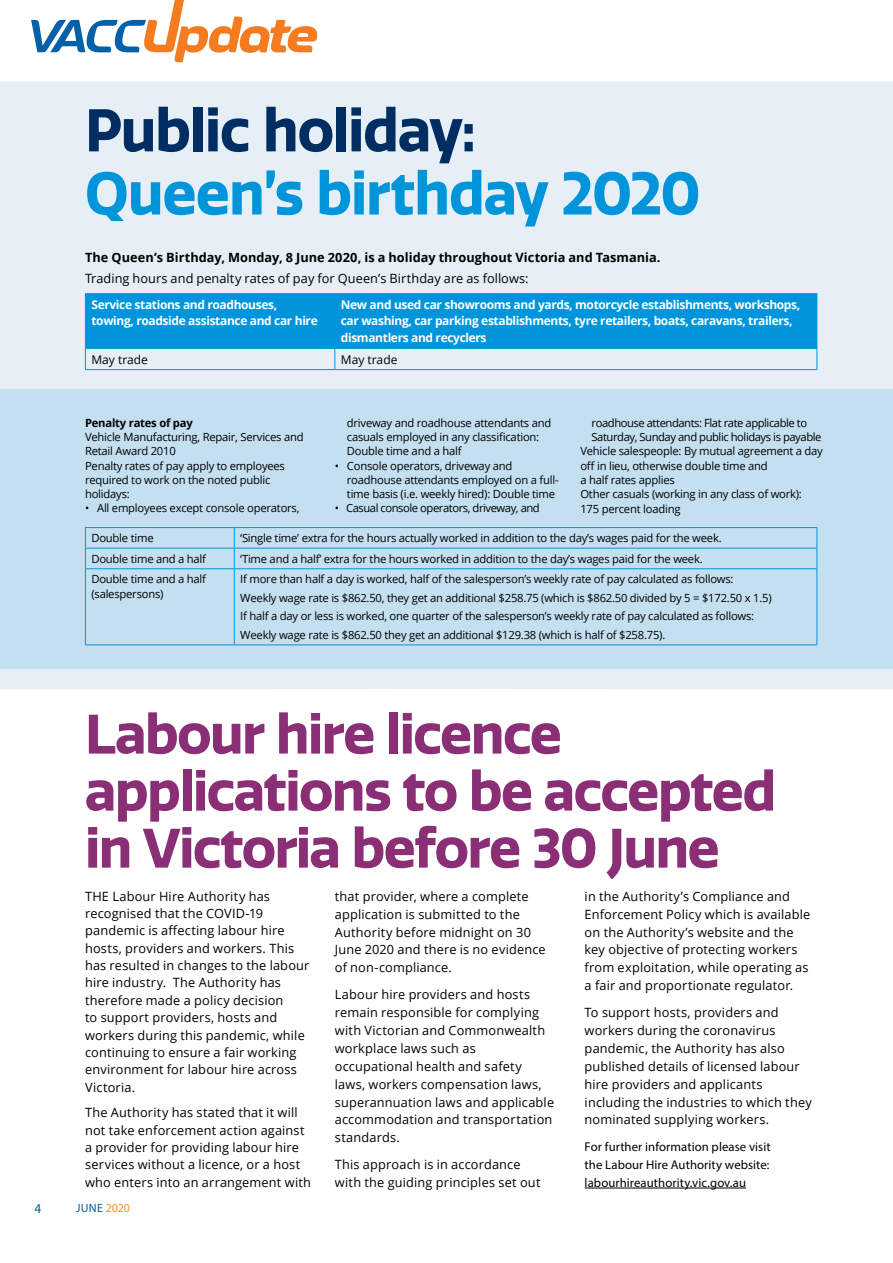
<style>
.page{position:relative;width:893px;height:1263px;background:#fff}
.page>*{position:absolute;margin:0;border:0;box-sizing:border-box;transform-origin:0 0}
.t1{font:700 58.5px "Quatro";letter-spacing:-.02em;color:#0095da}
.t2{font:700 58.5px "Quatro";letter-spacing:-.02em;color:#002d62}
.t3{font:700 54px/57px "Quatro";letter-spacing:-.03em;color:#8a2e75}
.t4{font:13.5px "Myriad Pro";color:#0061a8}
.t5{font:12.75px/18px "Open Sans";letter-spacing:.015em;color:#000}
.t6{font:12.75px/18px "Myriad Pro";letter-spacing:.005em;color:#000;text-align:justify}
.t7{font:700 12.75px "Open Sans";letter-spacing:.005em;color:#000}
.t8{font:700 12px/15.8px "Open Sans";letter-spacing:-.03em;color:#fff}
.t9{font:12px "Open Sans";color:#000}
.t10{font:12px "Myriad Pro";letter-spacing:.015em;color:#0061a8}
.t11{font:11.25px/14.2px "Open Sans";letter-spacing:-.02em;color:#000}
.t12{font:11.25px "Open Sans";letter-spacing:-.04em;color:#000}
.t13{font:700 11.25px "Open Sans";letter-spacing:-.02em;color:#000}
.s1{color:#f7901e}
</style>
<div class="page">
<svg style="left:31px;top:0;width:287px;height:63px"></svg>
<div style="left:0;top:81px;width:893px;height:609px;background:#e6eff6"></div>
<div style="left:0;top:389px;width:893px;height:280px;background:#c3dff0"></div>
<hr style="left:85px;top:293px;width:250px;height:1px;background:#0095da">
<hr style="left:335px;top:293px;width:482px;height:1px;background:#0095da">
<svg style="left:85px;top:294px;width:732px;height:75px;background:#3dace1"></svg>
<hr style="left:85px;top:369px;width:250px;height:1px;background:#0095da">
<hr style="left:335px;top:369px;width:482px;height:1px;background:#0095da">
<hr style="left:85px;top:527px;width:149px;height:1px;background:#0095da">
<hr style="left:234px;top:527px;width:583px;height:1px;background:#0095da">
<hr style="left:85px;top:548px;width:149px;height:1px;background:#0095da">
<svg style="left:85px;top:528px;width:1px;height:40px"></svg>
<hr style="left:234px;top:548px;width:583px;height:1px;background:#0095da">
<svg style="left:234px;top:528px;width:1px;height:40px"></svg>
<svg style="left:816px;top:528px;width:1px;height:40px"></svg>
<hr style="left:85px;top:568px;width:149px;height:1px;background:#0095da">
<hr style="left:85px;top:569px;width:1px;height:75px;background:#0095da">
<hr style="left:234px;top:568px;width:583px;height:1px;background:#0095da">
<hr style="left:234px;top:569px;width:1px;height:75px;background:#0095da">
<hr style="left:816px;top:569px;width:1px;height:75px;background:#0095da">
<hr style="left:85px;top:644px;width:149px;height:1px;background:#0095da">
<hr style="left:234px;top:644px;width:583px;height:1px;background:#0095da">
<hr style="left:585px;top:1188px;width:161px;height:1px;background:#000">
<h1 class="t2" style="left:85px;top:96px;width:392px">Public holiday:</h1>
<h1 class="t1" style="left:85px;top:159px;width:617px">Queen’s birthday 2020</h1>
<p class="t7" style="left:85px;top:248px;width:577px">The Queen’s Birthday, Monday, 8 June 2020, is a holiday throughout Victoria and Tasmania.</p>
<p class="t5" style="left:85px;top:269px;width:445px">Trading hours and penalty rates of pay for Queen’s Birthday are as follows:</p>
<p class="t8" style="left:91px;top:296px;width:228px">Service stations and roadhouses, towing, roadside assistance and car hire</p>
<p class="t8" style="left:341px;top:296px;width:461px">New and used car showrooms and yards, motorcycle establishments, workshops, car washing, car parking establishments, tyre retailers, boats, caravans, trailers,</p>
<p class="t8" style="left:341px;top:330px;width:147px">dismantlers and recyclers</p>
<p class="t9" style="left:91px;top:351px;width:58px">May trade</p>
<p class="t9" style="left:341px;top:351px;width:58px">May trade</p>
<p class="t13" style="left:85px;top:415px;width:109px">Penalty rates of pay</p>
<p class="t11" style="left:85px;top:430px;width:220px">Vehicle Manufacturing, Repair, Services and<br>Retail Award 2010<br>Penalty rates of pay apply to employees required to work on the noted public holidays:</p>
<p class="t11" style="left:85px;top:501px;width:216px">• All employees except console operators,</p>
<p class="t11" style="left:347px;top:415px;width:206px">driveway and roadhouse attendants and casuals employed in any classification:<br>Double time and a half</p>
<p class="t11" style="left:347px;top:458px;width:213px;text-indent:-12px">• Console operators, driveway and roadhouse attendants employed on a full&shy;time basis (i.e. weekly hired): Double time</p>
<p class="t12" style="left:335px;top:501px;width:206px">• Casual console operators, driveway, and</p>
<p class="t12" style="left:592px;top:415px;width:217px">roadhouse attendants: Flat rate applicable to</p>
<p class="t12" style="left:592px;top:429px;width:231px">Saturday, Sunday and public holidays is payable</p>
<p class="t11" style="left:580px;top:444px;width:244px">Vehicle salespeople: By mutual agreement a day</p>
<p class="t11" style="left:580px;top:458px;width:189px">off in lieu, otherwise double time and</p>
<p class="t11" style="left:580px;top:472px;width:96px">a half rates applies</p>
<p class="t11" style="left:580px;top:487px;width:223px">Other casuals (working in any class of work):</p>
<p class="t11" style="left:580px;top:501px;width:102px">175 percent loading</p>
<p class="t11" style="left:91px;top:531px;width:64px">Double time</p>
<p class="t11" style="left:240px;top:531px;width:483px">‘Single time’ extra for the hours actually worked in addition to the day’s wages paid for the week.</p>
<p class="t11" style="left:91px;top:551px;width:116px">Double time and a half</p>
<p class="t11" style="left:240px;top:551px;width:464px">‘Time and a half’ extra for the hours worked in addition to the day’s wages paid for the week.</p>
<p class="t11" style="left:91px;top:572px;width:116px">Double time and a half (salespersons)</p>
<p class="t11" style="left:240px;top:570px;width:533px;line-height:18.5px">If more than half a day is worked, half of the salesperson’s weekly rate of pay calculated as follows:<br>Weekly wage rate is $862.50, they get an additional $258.75 (which is $862.50 divided by 5 = $172.50 x 1.5)<br>If half a day or less is worked, one quarter of the salesperson’s weekly rate of pay calculated as follows:<br>Weekly wage rate is $862.50 they get an additional $129.38 (which is half of $258.75).</p>
<h2 class="t3" style="left:85px;top:706px;width:693px">Labour hire licence applications to be accepted in Victoria before 30 June</h2>
<p class="t5" style="left:335px;top:887px;width:212px">that provider, where a complete application is submitted to the<br>Authority before midnight on 30<br>June 2020 and there is no evidence of non-compliance.</p>
<p class="t5" style="left:335px;top:985px;width:221px">Labour hire providers and hosts remain responsible for complying with Victorian and Commonwealth workplace laws such as occupational health and safety laws, workers compensation laws, superannuation laws and applicable accommodation and transportation standards.</p>
<p class="t5" style="left:335px;top:1155px;width:207px">This approach is in accordance with the guiding principles set out</p>
<p class="t5" style="left:85px;top:887px;width:226px;line-height:17.4px">THE Labour Hire Authority has recognised that the COVID-19 pandemic is affecting labour hire hosts, providers and workers. This has resulted in changes to the labour hire industry. The Authority has therefore made a policy decision<br>to support providers, hosts and workers during this pandemic, while continuing to ensure a fair working environment for labour hire across<br>Victoria.</p>
<p class="t5" style="left:85px;top:1104px;width:228px;line-height:17.4px">The Authority has stated that it will not take enforcement action against a provider for providing labour hire services without a licence, or a host who enters into an arrangement with</p>
<p class="t5" style="left:585px;top:887px;width:227px">in the Authority’s Compliance and Enforcement Policy which is available on the Authority’s website and the key objective of protecting workers from exploitation, while operating as a fair and proportionate regulator.</p>
<p class="t5" style="left:585px;top:1003px;width:229px">To support hosts, providers and workers during the coronavirus pandemic, the Authority has also published details of licensed labour hire providers and applicants including the industries to which they nominated supplying workers.</p>
<p class="t6" style="left:585px;top:1137px;width:187px">For further information please visit the Labour Hire Authority website: labourhireauthority.vic.gov.au</p>
<p class="t4" style="left:34px;top:1200px;width:8px">4</p>
<p class="t10" style="left:76px;top:1201px;width:56px">JUNE <span class="s1">2020</span></p>
</div>
